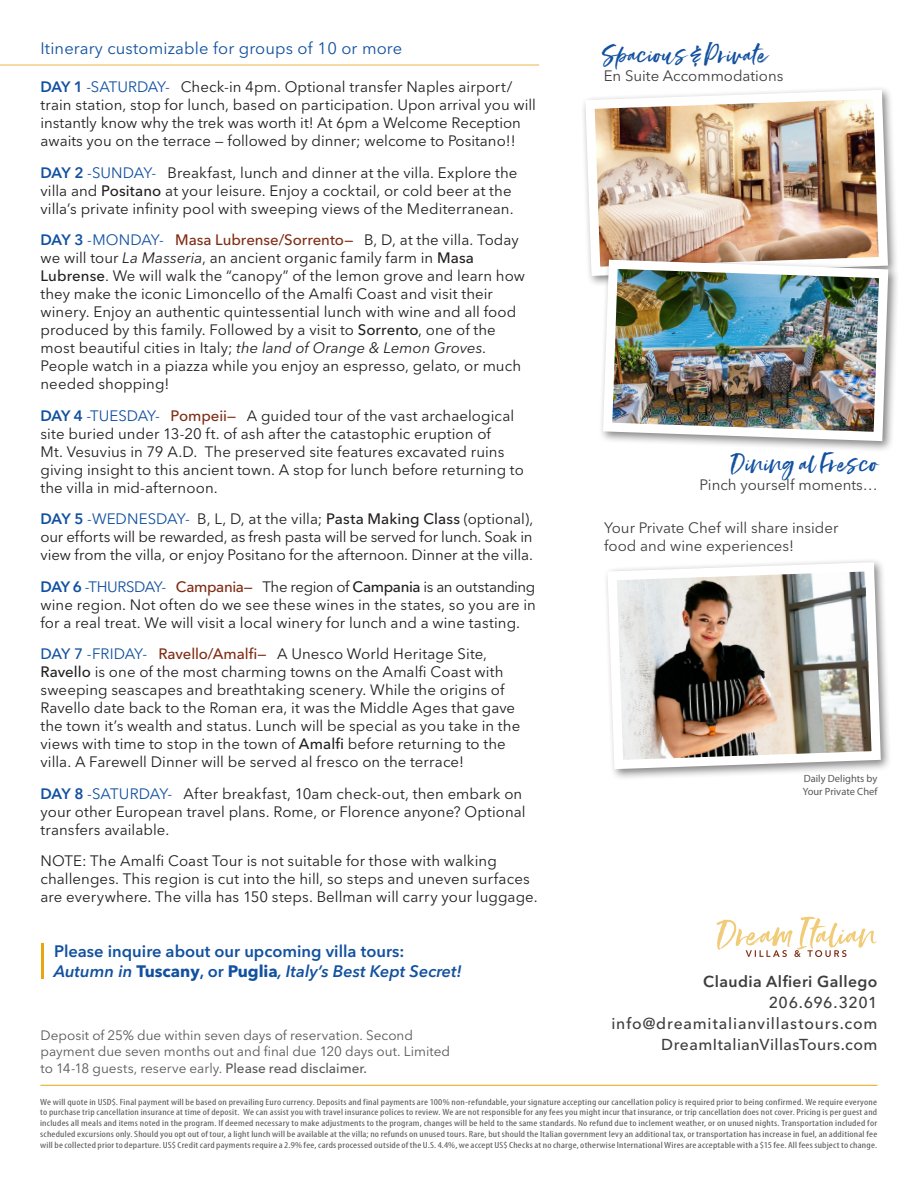
<style>
.page{position:relative;width:918px;height:1188px;background:#fff}
.page>*{position:absolute;margin:0;border:0;box-sizing:border-box;transform-origin:0 0}
.t1{font:30px "Styledup";color:#1251a0}
.t2{font:600 16.5px/19.8px "Avenir Next LT Pro";color:#1251a0}
.t3{font:16.5px "Avenir Next LT Pro";letter-spacing:.01em;color:#1251a0}
.t4{font:500 15.75px/21px "Avenir Next LT Pro";letter-spacing:.045em;color:#3e3e3f;text-align:right}
.t5{font:600 15.75px "Avenir Next LT Pro";letter-spacing:.03em;color:#3e3e3f}
.itinerary_text{font:15px/18px "Avenir Next LT Pro";letter-spacing:.005em;color:#231f20}
.sans_under_handwritt{font:15px/18px "Avenir Next LT Pro";color:#3e3e3f}
.Deposit_Info{font:13.5px/16.5px "Avenir Next LT Pro";color:#57585a}
.t6{font:10.5px/12.6px "Myriad Pro";color:#57585a}
.Fine_print{font:condensed 9px/10.8px "Myriad Pro";letter-spacing:.02em;color:#57585a;text-align:justify;scale:1.2 1}
.s1{font-weight:600;color:#1251a0}
.s2{color:#1251a0}
.s3{font-weight:500}
.s4{font-weight:500;color:#802c14}
.s5{font-style:italic}
.s6{font-weight:500;color:#1251a0}
.s7{font-weight:700}
</style>
<div class="page">
<img style="left:583px;top:88px;width:310px;height:193px">
<div style="left:599px;top:255px;width:301px;height:198px;background:#231f20;opacity:.55"></div>
<img style="left:598px;top:255px;width:295px;height:191px">
<div style="left:603px;top:558px;width:289px;height:222px;background:#231f20;opacity:.55"></div>
<img style="left:603px;top:558px;width:282px;height:216px">
<hr style="left:0;top:64px;width:539px;height:2px;background:#f4cd89">
<hr style="left:40px;top:1085px;width:838px;height:1px;background:#e7a512">
<hr style="left:41px;top:943px;width:3px;height:36px;background:#e7a512">
<svg style="left:716px;top:917px;width:161px;height:40px"></svg>
<p class="t3" style="left:40px;top:38px;width:363px">Itinerary customizable for groups of 10 or more</p>
<p class="itinerary_text" style="left:40px;top:78px;width:497px"><span class="s1">DAY 1</span> <span class="s2">-SATURDAY-</span> Check-in 4pm. Optional transfer Naples airport/ train station, stop for lunch, based on participation. Upon arrival you will instantly know why the trek was worth it! At 6pm a Welcome Reception awaits you on the terrace — followed by dinner; welcome to Positano!!</p>
<p class="itinerary_text" style="left:40px;top:163px;width:479px"><span class="s1">DAY 2</span> <span class="s2">-SUNDAY-</span> Breakfast, lunch and dinner at the villa. Explore the villa and <span class="s3">Positano</span> at your leisure. Enjoy a cocktail, or cold beer at the villa’s private infinity pool with sweeping views of the Mediterranean.</p>
<p class="itinerary_text" style="left:40px;top:231px;width:486px"><span class="s1">DAY 3</span> <span class="s2">-MONDAY-</span> <span class="s4">Masa Lubrense/Sorrento—</span> B, D, at the villa. Today we will tour <span class="s5">La Masseria</span>, an ancient organic family farm in <span class="s3">Masa Lubrense</span>. We will walk the “canopy” of the lemon grove and learn how they make the iconic Limoncello of the Amalfi Coast and visit their winery. Enjoy an authentic quintessential lunch with wine and all food produced by this family. Followed by a visit to <span class="s3">Sorrento</span>, one of the most beautiful cities in Italy; <span class="s5">the land of Orange &amp; Lemon Groves</span>.<br>People watch in a piazza while you enjoy an espresso, gelato, or much needed shopping!</p>
<p class="itinerary_text" style="left:40px;top:406px;width:485px"><span class="s1">DAY 4</span> <span class="s2">-TUESDAY-</span> <span class="s4">Pompeii—</span> A guided tour of the vast archaelogical site buried under 13-20 ft. of ash after the catastophic eruption of<br>Mt. Vesuvius in 79 A.D. The preserved site features excavated ruins giving insight to this ancient town. A stop for lunch before returning to the villa in mid-afternoon.</p>
<p class="itinerary_text" style="left:40px;top:510px;width:494px;text-align:justify"><span class="s1">DAY 5</span> <span class="s2">-WEDNESDAY-</span> B, L, D, at the villa; <span class="s3">Pasta Making Class</span> (optional), our efforts will be rewarded, as fresh pasta will be served for lunch. Soak in view from the villa, or enjoy Positano for the afternoon. Dinner at the villa.</p>
<p class="itinerary_text" style="left:40px;top:577px;width:497px;text-align:justify"><span class="s1">DAY 6</span> <span class="s2">-THURSDAY-</span> <span class="s4">Campania—</span> The region of <span class="s3">Campania</span> is an outstanding wine region. Not often do we see these wines in the states, so you are in for a real treat. We will visit a local winery for lunch and a wine tasting.</p>
<p class="itinerary_text" style="left:40px;top:645px;width:481px"><span class="s6">DAY 7</span> <span class="s2">-FRIDAY-</span> <span class="s4">Ravello/Amalfi—</span> A Unesco World Heritage Site, <span class="s3">Ravello</span> is one of the most charming towns on the Amalfi Coast with sweeping seascapes and breathtaking scenery. While the origins of Ravello date back to the Roman era, it was the Middle Ages that gave the town it’s wealth and status. Lunch will be special as you take in the views with time to stop in the town of <span class="s3">Amalfi</span> before returning to the villa. A Farewell Dinner will be served al fresco on the terrace!</p>
<p class="itinerary_text" style="left:40px;top:784px;width:487px"><span class="s1">DAY 8</span> <span class="s2">-SATURDAY-</span> After breakfast, 10am check-out, then embark on your other European travel plans. Rome, or Florence anyone? Optional transfers available.</p>
<p class="itinerary_text" style="left:40px;top:852px;width:499px">NOTE: The Amalfi Coast Tour is not suitable for those with walking challenges. This region is cut into the hill, so steps and uneven surfaces are everywhere. The villa has 150 steps. Bellman will carry your luggage.</p>
<p class="t2" style="left:54px;top:941px;width:409px">Please inquire about our upcoming villa tours:<br><span class="s5">Autumn in</span> <span class="s7">Tuscany</span>, or <span class="s7">Puglia</span><span class="s5">, Italy’s Best Kept Secret!</span></p>
<p class="Deposit_Info" style="left:40px;top:1027px;width:411px">Deposit of 25% due within seven days of reservation. Second payment due seven months out and final due 120 days out. Limited to 14-18 guests, reserve early. <span class="s3">Please read disclaimer.</span></p>
<p class="t1" style="left:604px;top:36px;width:165px">Spacious &amp; Private</p>
<p class="sans_under_handwritt" style="left:604px;top:67px;width:181px">En Suite Accommodations</p>
<p class="t1" style="left:730px;top:446px;width:149px">Dining al Fresco</p>
<p class="sans_under_handwritt" style="left:700px;top:476px;width:180px">Pinch yourself moments…</p>
<p class="sans_under_handwritt" style="left:604px;top:518px;width:236px">Your Private Chef will share insider food and wine experiences!</p>
<p class="t6" style="left:803px;top:773px;width:76px">Daily Delights by<br>Your Private Chef</p>
<p class="t5" style="left:703px;top:972px;width:176px">Claudia Alfieri Gallego</p>
<p class="t4" style="left:611px;top:992px;width:268px">206.696.3201 info@dreamitalianvillastours.com<br>DreamItalianVillasTours.com</p>
<p class="Fine_print" style="left:40px;top:1096px;width:699px">We will quote in USD$. Final payment will be based on prevailing Euro currency. Deposits and final payments are 100% non-refundable, your signature accepting our cancellation policy is required prior to being confirmed. We require everyone to purchase trip cancellation insurance at time of deposit. We can assist you with travel insurance polices to review. We are not responsible for any fees you might incur that insurance, or trip cancellation does not cover. Pricing is per guest and includes all meals and items noted in the program. If deemed necessary to make adjustments to the program, changes will be held to the same standards. No refund due to inclement weather, or on unused nights. Transportation included for scheduled excursions only. Should you opt out of tour, a light lunch will be available at the villa; no refunds on unused tours. Rare, but should the Italian government levy an additional tax, or transportation has increase in fuel, an additional fee will be collected prior to departure. US$ Credit card payments require a 2.9% fee, cards processed outside of the U.S. 4.4%, we accept US$ Checks at no charge, otherwise International Wires are acceptable with a $15 fee. All fees subject to change.</p>
</div>
